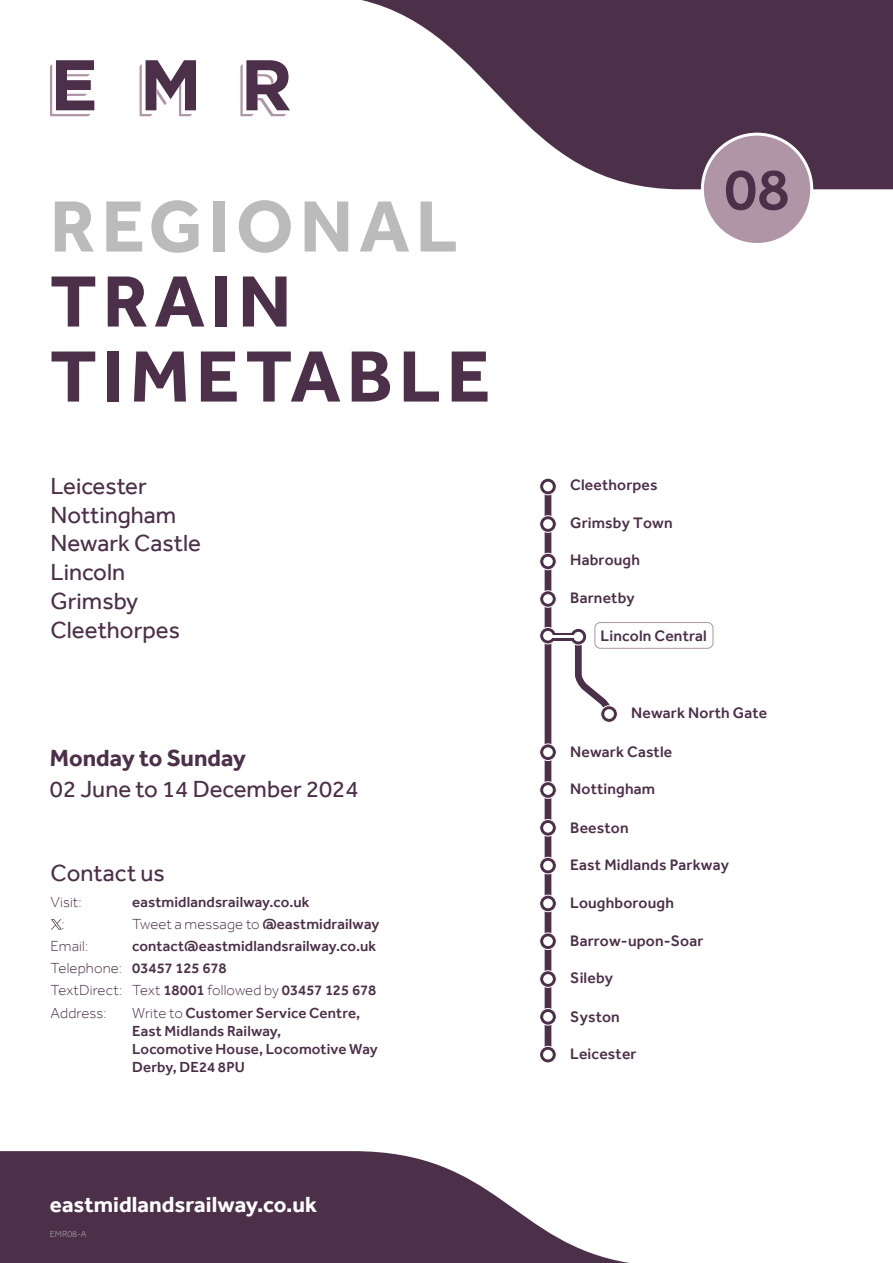
<style>
.page{position:relative;width:893px;height:1263px;background:#fff}
.page>*{position:absolute;margin:0;border:0;box-sizing:border-box;transform-origin:0 0}
.t1{font:700 75px/75px "Effra";letter-spacing:.08em;color:#4c2f48}
.t2{font:700 75px "Effra";letter-spacing:.08em;color:#bbb}
.t3{font:500 60px "Effra";color:#4c2f48}
.t4{font:24px/28.8px "Effra";color:#4c2f48}
.t5{font:700 24px "Effra";color:#4c2f48}
.t6{font:700 22.5px "Effra";color:#fff}
.t7{font:500 15.6px "Effra";letter-spacing:.01em;color:#4c2f48}
.t8{font:500 15px/22px "Effra";letter-spacing:.01em;color:#4c2f48}
.t9{font:300 15px "Effra";letter-spacing:.005em;color:#4c2f48}
.t10{font:300 9px "Effra";color:#bbb}
.s1{font-weight:500}
.s2{font-weight:300}
</style>
<div class="page">
<svg style="left:50px;top:60px;width:44px;height:56px"></svg>
<svg style="left:240px;top:60px;width:50px;height:56px"></svg>
<svg style="left:140px;top:60px;width:56px;height:56px"></svg>
<svg style="left:362px;top:0;width:531px;height:189px;fill:#4c2f48"></svg>
<svg style="left:0;top:1151px;width:629px;height:112px;fill:#4c2f48"></svg>
<div style="left:702px;top:134px;width:110px;height:110px;background:#af95a6;border-radius:50%"></div>
<div style="left:701px;top:133px;width:112px;height:113px;border:3px solid #fff;border-radius:50%"></div>
<div style="left:594px;top:622px;width:119px;height:27px;border:1px solid #af95a7;border-radius:6px"></div>
<svg style="left:575px;top:630px;width:41px;height:77px"></svg>
<div style="left:545px;top:486px;width:6px;height:569px;background:#4c2f48"></div>
<svg style="left:539px;top:515px;width:18px;height:18px"></svg>
<div style="left:543px;top:519px;width:10px;height:10px;background:#fff;border-radius:50%"></div>
<svg style="left:539px;top:743px;width:18px;height:18px"></svg>
<div style="left:543px;top:747px;width:10px;height:10px;background:#fff;border-radius:50%"></div>
<svg style="left:600px;top:705px;width:18px;height:18px"></svg>
<div style="left:604px;top:709px;width:10px;height:10px;background:#fff;border-radius:50%"></div>
<svg style="left:570px;top:628px;width:17px;height:17px"></svg>
<div style="left:573px;top:632px;width:10px;height:9px;background:#fff;border-radius:50%"></div>
<svg style="left:539px;top:819px;width:18px;height:17px"></svg>
<div style="left:543px;top:823px;width:10px;height:10px;background:#fff;border-radius:50%"></div>
<svg style="left:539px;top:781px;width:18px;height:18px"></svg>
<div style="left:543px;top:785px;width:10px;height:10px;background:#fff;border-radius:50%"></div>
<svg style="left:539px;top:857px;width:18px;height:17px"></svg>
<div style="left:543px;top:861px;width:10px;height:9px;background:#fff;border-radius:50%"></div>
<svg style="left:539px;top:932px;width:18px;height:18px"></svg>
<div style="left:543px;top:936px;width:10px;height:10px;background:#fff;border-radius:50%"></div>
<svg style="left:539px;top:895px;width:18px;height:17px"></svg>
<div style="left:543px;top:898px;width:10px;height:10px;background:#fff;border-radius:50%"></div>
<svg style="left:539px;top:970px;width:18px;height:18px"></svg>
<div style="left:543px;top:974px;width:10px;height:10px;background:#fff;border-radius:50%"></div>
<svg style="left:539px;top:1046px;width:18px;height:17px"></svg>
<div style="left:543px;top:1050px;width:10px;height:9px;background:#fff;border-radius:50%"></div>
<svg style="left:539px;top:1008px;width:18px;height:17px"></svg>
<div style="left:543px;top:1012px;width:10px;height:10px;background:#fff;border-radius:50%"></div>
<svg style="left:539px;top:627px;width:17px;height:17px"></svg>
<div style="left:543px;top:631px;width:10px;height:9px;background:#fff;border-radius:50%"></div>
<svg style="left:539px;top:590px;width:18px;height:18px"></svg>
<div style="left:543px;top:594px;width:10px;height:10px;background:#fff;border-radius:50%"></div>
<svg style="left:539px;top:553px;width:18px;height:17px"></svg>
<div style="left:543px;top:557px;width:10px;height:9px;background:#fff;border-radius:50%"></div>
<svg style="left:539px;top:478px;width:18px;height:17px"></svg>
<div style="left:543px;top:482px;width:10px;height:9px;background:#fff;border-radius:50%"></div>
<div style="left:553px;top:633px;width:20px;height:7px;background:#4c2f48"></div>
<hr style="left:548px;top:635px;width:30px;height:3px;background:#fff">
<svg style="left:51px;top:919px;width:11px;height:11px"></svg>
<h1 class="t2" style="left:50px;top:182px;width:409px">REGIONAL</h1>
<h1 class="t1" style="left:50px;top:263px;width:442px">TRAIN<br>TIMETABLE</h1>
<h3 class="t4" style="left:51px;top:471px;width:152px">Leicester<br>Nottingham<br>Newark Castle<br>Lincoln<br>Grimsby<br>Cleethorpes</h3>
<h3 class="t5" style="left:50px;top:743px;width:198px">Monday to Sunday</h3>
<h3 class="t4" style="left:50px;top:775px;width:310px">02 June to 14 December 2024</h3>
<h3 class="t4" style="left:51px;top:858px;width:116px">Contact us</h3>
<p class="t9" style="left:51px;top:893px;width:33px">Visit:</p>
<p class="t8" style="left:132px;top:891px;width:179px">eastmidlandsrailway.co.uk</p>
<p class="t9" style="left:61px;top:915px;width:5px">:</p>
<p class="t9" style="left:132px;top:915px;width:249px">Tweet a message to <span class="s1">@eastmidrailway</span></p>
<p class="t9" style="left:51px;top:937px;width:39px">Email:</p>
<p class="t8" style="left:51px;top:935px;width:327px;text-indent:82px">contact@eastmidlandsrailway.co.uk<br><span class="s2">Telephone:</span> 03457 125 678<br><span class="s2">TextDirect: Text</span> 18001 <span class="s2">followed by</span> 03457 125 678<br><span class="s2">Address:</span></p>
<p class="t8" style="left:132px;top:1003px;width:247px;line-height:18px"><span class="s2">Write to</span> Customer Service Centre,<br>East Midlands Railway,<br>Locomotive House, Locomotive Way<br>Derby, DE24 8PU</p>
<h3 class="t6" style="left:50px;top:1191px;width:269px">eastmidlandsrailway.co.uk</h3>
<p class="t10" style="left:50px;top:1228px;width:38px">EMR08-A</p>
<h2 class="t3" style="left:724px;top:154px;width:67px">08</h2>
<p class="t7" style="left:570px;top:475px;width:89px">Cleethorpes</p>
<p class="t7" style="left:570px;top:513px;width:104px">Grimsby Town</p>
<p class="t7" style="left:570px;top:551px;width:71px">Habrough</p>
<p class="t7" style="left:570px;top:589px;width:66px">Barnetby</p>
<p class="t7" style="left:601px;top:626px;width:108px">Lincoln Central</p>
<p class="t7" style="left:631px;top:704px;width:138px">Newark North Gate</p>
<p class="t7" style="left:570px;top:742px;width:104px">Newark Castle</p>
<p class="t7" style="left:570px;top:780px;width:86px">Nottingham</p>
<p class="t7" style="left:570px;top:818px;width:60px">Beeston</p>
<p class="t7" style="left:570px;top:855px;width:160px">East Midlands Parkway</p>
<p class="t7" style="left:570px;top:894px;width:105px">Loughborough</p>
<p class="t7" style="left:570px;top:931px;width:135px">Barrow-upon-Soar</p>
<p class="t7" style="left:570px;top:969px;width:44px">Sileby</p>
<p class="t7" style="left:570px;top:1007px;width:51px">Syston</p>
<p class="t7" style="left:570px;top:1044px;width:68px">Leicester</p>
</div>
